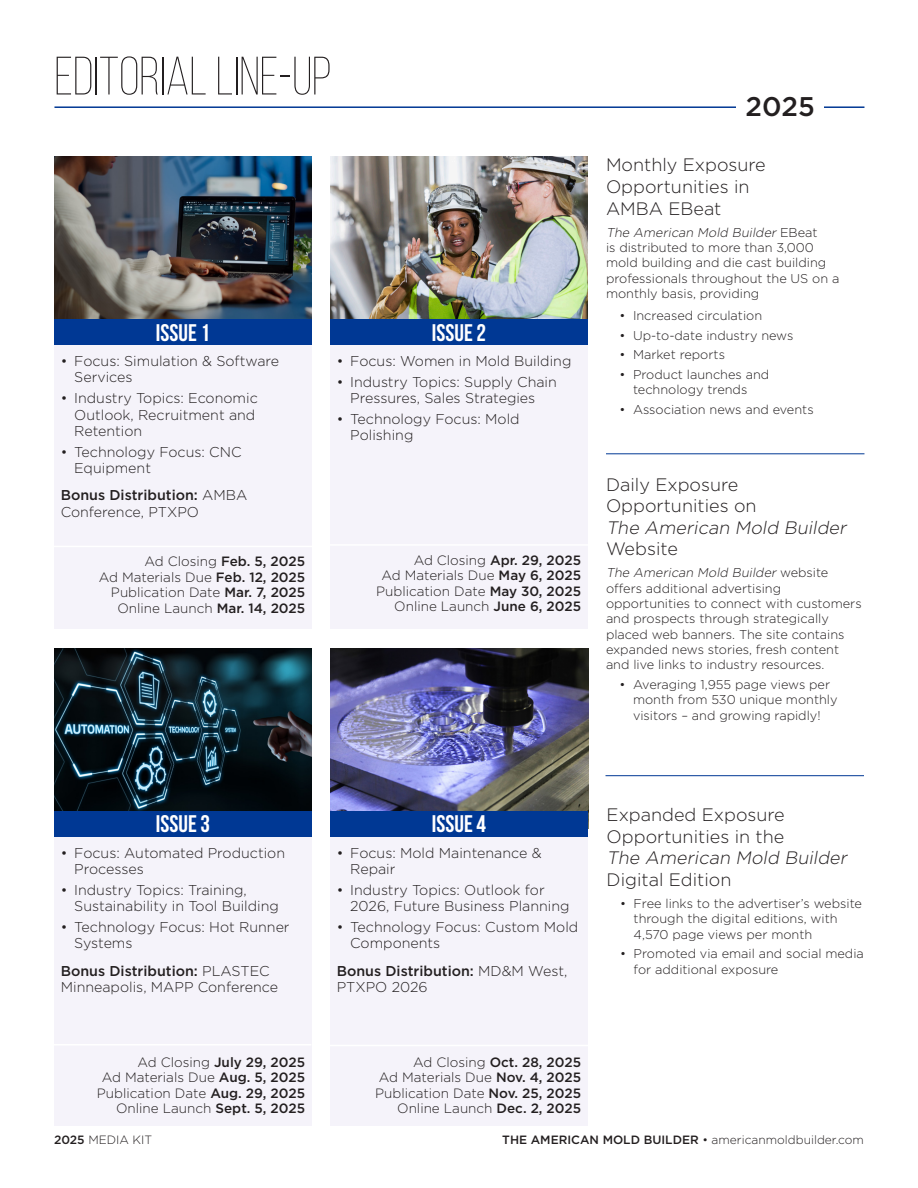
<style>
.page{position:relative;width:918px;height:1188px;background:#fff}
.page>*{position:absolute;margin:0;border:0;box-sizing:border-box;transform-origin:0 0}
.t1{font:300 54px "Bebas Neue";color:#231f20}
.t2{font:500 27px "Gotham";color:#231f20}
.t3{font:24px "Bebas Neue";color:#fff}
.t4{font:300 18px/21.6px "Gotham";color:#231f20}
.t5{font:300 14.25px/16.4px "Gotham";color:#231f20}
.t6{font:500 14.25px/16.4px "Gotham";color:#231f20}
.t7{font:300 13.5px "Gotham";color:#231f20}
.t8{font:500 13.5px "Gotham";color:#231f20}
.t9{font:300 12.75px/15.3px "Gotham";color:#231f20}
.t10{font:300 12px "Gotham";color:#231f20}
.s1{font-weight:500}
.s2{font-weight:300}
.s3{font-style:italic}
</style>
<div class="page">
<img style="left:330px;top:649px;width:258px;height:162px">
<img style="left:54px;top:649px;width:258px;height:162px">
<img style="left:330px;top:157px;width:258px;height:163px">
<img style="left:54px;top:157px;width:258px;height:163px">
<div style="left:330px;top:811px;width:258px;height:314px;background:#f5f3fa"></div>
<div style="left:54px;top:811px;width:258px;height:314px;background:#f5f3fa"></div>
<div style="left:330px;top:320px;width:258px;height:309px;background:#f5f3fa"></div>
<div style="left:54px;top:320px;width:258px;height:309px;background:#f5f3fa"></div>
<div style="left:54px;top:320px;width:258px;height:25px;background:#003894"></div>
<div style="left:330px;top:320px;width:258px;height:25px;background:#003894"></div>
<div style="left:54px;top:811px;width:258px;height:26px;background:#003894"></div>
<div style="left:330px;top:811px;width:258px;height:26px;background:#003894"></div>
<hr style="left:54px;top:106px;width:810px;height:2px;background:#003894">
<div style="left:736px;top:94px;width:88px;height:26px;background:#fff"></div>
<hr style="left:54px;top:546px;width:258px;height:1px;background:#fff">
<hr style="left:330px;top:544px;width:258px;height:2px;background:#fff">
<hr style="left:53px;top:1044px;width:258px;height:2px;background:#fff">
<hr style="left:330px;top:1045px;width:258px;height:1px;background:#fff">
<hr style="left:606px;top:453px;width:258px;height:1px;background:#003894">
<hr style="left:606px;top:775px;width:258px;height:1px;background:#003894">
<p class="t1" style="left:54px;top:47px;width:279px">EDITORIAL LINE-UP</p>
<p class="t3" style="left:156px;top:319px;width:56px">ISSUE 1</p>
<p class="t3" style="left:432px;top:319px;width:56px">ISSUE 2</p>
<p class="t5" style="left:74px;top:352px;width:207px;text-indent:-14px">• Focus: Simulation &amp; Software<br>Services</p>
<p class="t5" style="left:74px;top:390px;width:185px;text-indent:-14px">• Industry Topics: Economic<br>Outlook, Recruitment and<br>Retention</p>
<p class="t5" style="left:74px;top:443px;width:169px;text-indent:-14px">• Technology Focus: CNC<br>Equipment</p>
<p class="t5" style="left:61px;top:487px;width:188px"><span class="s1">Bonus Distribution:</span> AMBA<br>Conference, PTXPO</p>
<p class="t8" style="left:145px;top:553px;width:162px"><span class="s2">Ad Closing</span> Feb. 5, 2025</p>
<p class="t7" style="left:99px;top:568px;width:208px">Ad Materials Due <span class="s1">Feb. 12, 2025</span></p>
<p class="t7" style="left:111px;top:584px;width:196px">Publication Date <span class="s1">Mar. 7, 2025</span></p>
<p class="t7" style="left:117px;top:600px;width:189px">Online Launch <span class="s1">Mar. 14, 2025</span></p>
<p class="t5" style="left:337px;top:352px;width:236px">• Focus: Women in Mold Building</p>
<p class="t5" style="left:337px;top:373px;width:222px;text-align:center">• Industry Topics: Supply Chain<br>Pressures, Sales Strategies</p>
<p class="t5" style="left:350px;top:410px;width:171px;text-indent:-14px">• Technology Focus: Mold<br>Polishing</p>
<p class="t8" style="left:414px;top:551px;width:169px"><span class="s2">Ad Closing</span> Apr. 29, 2025</p>
<p class="t7" style="left:381px;top:567px;width:201px">Ad Materials Due <span class="s1">May 6, 2025</span></p>
<p class="t7" style="left:376px;top:582px;width:207px">Publication Date <span class="s1">May 30, 2025</span></p>
<p class="t7" style="left:394px;top:598px;width:188px">Online Launch <span class="s1">June 6, 2025</span></p>
<p class="t2" style="left:746px;top:89px;width:71px">2025</p>
<p class="t4" style="left:606px;top:154px;width:161px">Monthly Exposure<br>Opportunities in<br>AMBA EBeat</p>
<p class="t9" style="left:606px;top:224px;width:235px"><span class="s3">The American Mold Builder</span> E B e a t<br>is distributed to more than 3,000 mold building and die cast building professionals throughout the US on a monthly basis, providing</p>
<p class="t9" style="left:620px;top:307px;width:144px">• Increased circulation</p>
<p class="t9" style="left:620px;top:327px;width:175px">• Up-to-date industry news</p>
<p class="t9" style="left:620px;top:347px;width:107px">• Market reports</p>
<p class="t9" style="left:633px;top:366px;width:138px;text-indent:-14px">• Product launches and technology trends</p>
<p class="t9" style="left:620px;top:401px;width:196px">• Association news and events</p>
<p class="t4" style="left:606px;top:473px;width:246px">Daily Exposure<br>Opportunities on<br><span class="s3">The American Mold Builder<br></span>Website</p>
<p class="t9" style="left:606px;top:565px;width:257px"><span class="s3">The American Mold Builder</span> w e b s i t e offers additional advertising opportunities to connect with customers and prospects through strategically placed web banners. The site contains expanded news stories, fresh content and live links to industry resources.</p>
<p class="t9" style="left:633px;top:676px;width:206px;text-indent:-14px">• Averaging 1,955 page views per month from 530 unique monthly visitors – and growing rapidly!</p>
<p class="t3" style="left:156px;top:811px;width:56px">ISSUE 3</p>
<p class="t3" style="left:432px;top:811px;width:56px">ISSUE 4</p>
<p class="t5" style="left:74px;top:844px;width:212px;text-indent:-14px">• Focus: Automated Production<br>Processes</p>
<p class="t5" style="left:74px;top:881px;width:206px;text-indent:-14px">• Industry Topics: Training,<br>Sustainability in Tool Building</p>
<p class="t5" style="left:74px;top:918px;width:217px;text-indent:-14px">• Technology Focus: Hot Runner<br>Systems</p>
<p class="t5" style="left:61px;top:962px;width:219px"><span class="s1">Bonus Distribution:</span> PLASTEC<br>Minneapolis, MAPP Conference</p>
<p class="t8" style="left:138px;top:1053px;width:169px"><span class="s2">Ad Closing</span> July 29, 2025</p>
<p class="t7" style="left:102px;top:1069px;width:205px">Ad Materials Due <span class="s1">Aug. 5, 2025</span></p>
<p class="t7" style="left:97px;top:1085px;width:210px">Publication Date <span class="s1">Aug. 29, 2025</span></p>
<p class="t7" style="left:116px;top:1100px;width:191px">Online Launch <span class="s1">Sept. 5, 2025</span></p>
<p class="t5" style="left:350px;top:844px;width:193px;text-indent:-14px">• Focus: Mold Maintenance &amp;<br>Repair</p>
<p class="t5" style="left:350px;top:881px;width:221px;text-indent:-14px">• Industry Topics: Outlook for<br>2026, Future Business Planning</p>
<p class="t5" style="left:350px;top:918px;width:230px;text-indent:-14px">• Technology Focus: Custom Mold<br>Components</p>
<p class="t6" style="left:337px;top:962px;width:232px">Bonus Distribution: <span class="s2">MD&amp;M West,<br>PTXPO 2026</span></p>
<p class="t8" style="left:413px;top:1053px;width:170px"><span class="s2">Ad Closing</span> Oct. 28, 2025</p>
<p class="t7" style="left:379px;top:1069px;width:204px">Ad Materials Due <span class="s1">Nov. 4, 2025</span></p>
<p class="t7" style="left:375px;top:1085px;width:208px">Publication Date <span class="s1">Nov. 25, 2025</span></p>
<p class="t7" style="left:397px;top:1100px;width:186px">Online Launch <span class="s1">Dec. 2, 2025</span></p>
<p class="t4" style="left:607px;top:804px;width:246px">Expanded Exposure<br>Opportunities in the<br><span class="s3">The American Mold Builder<br></span>Digital Edition</p>
<p class="t9" style="left:634px;top:896px;width:230px;text-indent:-14px">• Free links to the advertiser’s website through the digital editions, with<br>4,570 page views per month</p>
<p class="t9" style="left:634px;top:946px;width:232px;text-indent:-14px">• Promoted via email and social media for additional exposure</p>
<p class="t10" style="left:54px;top:1132px;width:100px"><span class="s1">2025</span> MEDIA KIT</p>
<p class="t10" style="left:502px;top:1132px;width:363px"><span class="s1">THE AMERICAN MOLD BUILDER</span> • americanmoldbuilder.com</p>
</div>
